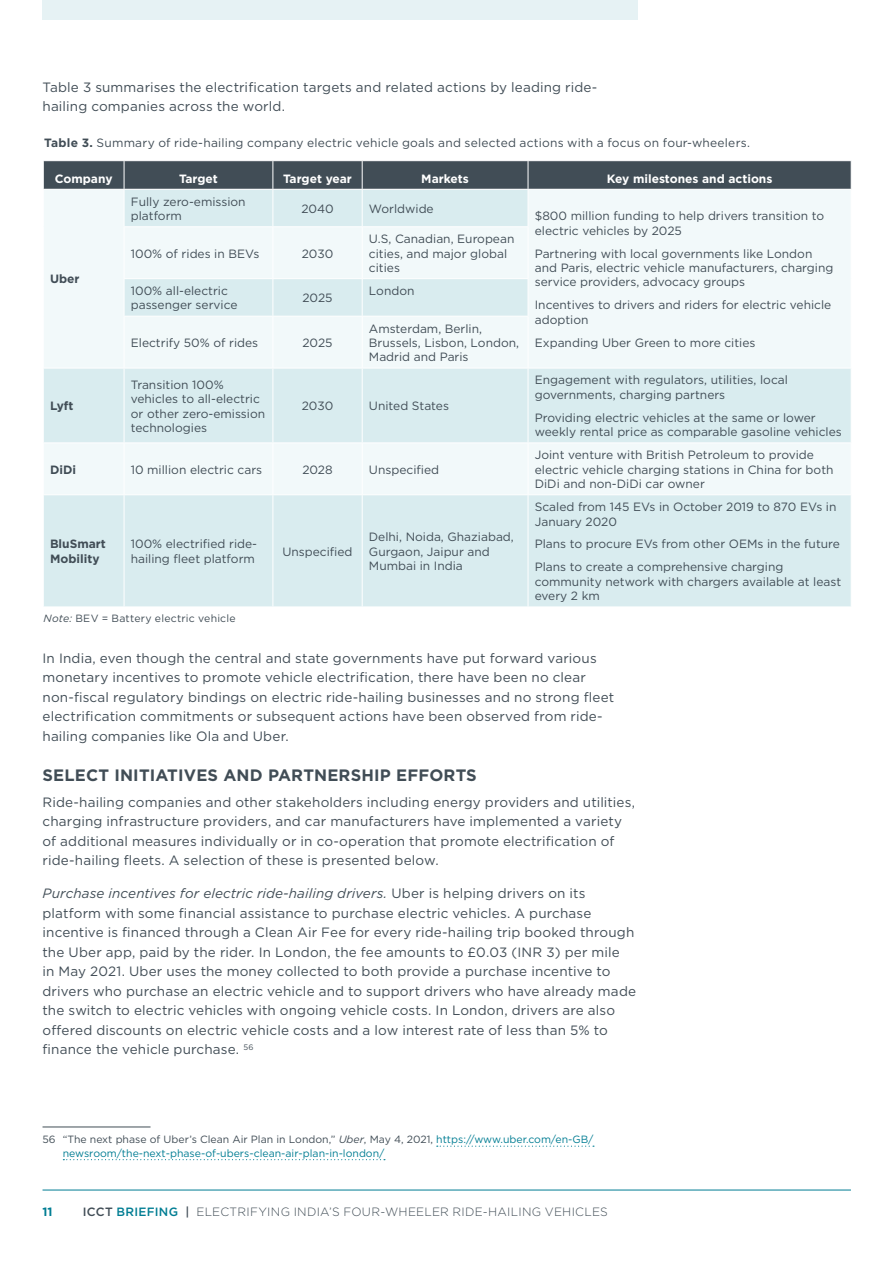
<style>
.page{position:relative;width:893px;height:1263px;background:#fff}
.page>*{position:absolute;margin:0;border:0;box-sizing:border-box;transform-origin:0 0}
.t1{font:700 16.5px "Gotham";letter-spacing:.01em;color:#414d56}
.t2{font:13.5px/19.5px "Gotham";letter-spacing:.01em;color:#414d56}
.t3{font:12px/14.4px "Gotham";color:#414d56}
.t4{font:300 12px "Gotham";letter-spacing:.02em;color:#414d56}
.t5{font:700 12px "Gotham";color:#fff}
.t6{font:700 12px/14.4px "Gotham";color:#414d56}
.t7{font:700 12px "Gotham";color:#007d93}
.t8{font:10.5px/13.5px "Gotham";color:#007d93}
.t9{font:10.5px "Gotham";letter-spacing:.02em;color:#414d56}
.s1{font-weight:700}
.s2{font-style:italic}
.s3{color:#414d56}
.s4{font-style:italic;color:#414d56}
.s5{font-weight:500}
.s6{font-weight:500;color:#007d93}
</style>
<div class="page">
<hr style="left:43px;top:1190px;width:808px;height:1px;background:#007d93">
<div style="left:43px;top:0;width:595px;height:20px;background:#e6f2f4"></div>
<svg style="left:44px;top:190px;width:807px;height:416px;fill:#d9ecef"></svg>
<hr style="left:273px;top:190px;width:1px;height:36px;background:#fff">
<hr style="left:362px;top:190px;width:1px;height:36px;background:#fff">
<hr style="left:528px;top:190px;width:1px;height:36px;background:#fff">
<hr style="left:124px;top:226px;width:149px;height:1px;background:#fff">
<hr style="left:273px;top:226px;width:89px;height:1px;background:#fff">
<hr style="left:273px;top:227px;width:1px;height:51px;background:#fff">
<hr style="left:362px;top:226px;width:166px;height:1px;background:#fff">
<hr style="left:362px;top:227px;width:1px;height:51px;background:#fff">
<hr style="left:528px;top:227px;width:1px;height:51px;background:#fff">
<hr style="left:124px;top:278px;width:149px;height:1px;background:#fff">
<hr style="left:273px;top:278px;width:89px;height:1px;background:#fff">
<hr style="left:273px;top:279px;width:1px;height:37px;background:#fff">
<hr style="left:362px;top:278px;width:166px;height:1px;background:#fff">
<hr style="left:362px;top:279px;width:1px;height:37px;background:#fff">
<hr style="left:528px;top:279px;width:1px;height:37px;background:#fff">
<hr style="left:124px;top:316px;width:149px;height:1px;background:#fff">
<hr style="left:273px;top:316px;width:89px;height:1px;background:#fff">
<hr style="left:273px;top:317px;width:1px;height:51px;background:#fff">
<hr style="left:362px;top:316px;width:166px;height:1px;background:#fff">
<hr style="left:362px;top:317px;width:1px;height:51px;background:#fff">
<hr style="left:528px;top:317px;width:1px;height:51px;background:#fff">
<hr style="left:43px;top:368px;width:81px;height:1px;background:#fff">
<hr style="left:124px;top:368px;width:149px;height:1px;background:#fff">
<hr style="left:273px;top:368px;width:89px;height:1px;background:#fff">
<hr style="left:273px;top:368px;width:1px;height:74px;background:#fff">
<hr style="left:362px;top:368px;width:166px;height:1px;background:#fff">
<hr style="left:362px;top:368px;width:1px;height:74px;background:#fff">
<hr style="left:528px;top:368px;width:324px;height:1px;background:#fff">
<hr style="left:528px;top:368px;width:1px;height:74px;background:#fff">
<hr style="left:43px;top:442px;width:81px;height:1px;background:#fff">
<hr style="left:124px;top:442px;width:149px;height:1px;background:#fff">
<hr style="left:273px;top:442px;width:89px;height:1px;background:#fff">
<hr style="left:273px;top:443px;width:1px;height:51px;background:#fff">
<hr style="left:362px;top:442px;width:166px;height:1px;background:#fff">
<hr style="left:362px;top:443px;width:1px;height:51px;background:#fff">
<hr style="left:528px;top:442px;width:324px;height:1px;background:#fff">
<hr style="left:528px;top:443px;width:1px;height:51px;background:#fff">
<hr style="left:43px;top:494px;width:81px;height:1px;background:#fff">
<hr style="left:124px;top:494px;width:149px;height:1px;background:#fff">
<hr style="left:273px;top:494px;width:89px;height:1px;background:#fff">
<hr style="left:273px;top:495px;width:1px;height:111px;background:#fff">
<hr style="left:362px;top:494px;width:166px;height:1px;background:#fff">
<hr style="left:362px;top:495px;width:1px;height:111px;background:#fff">
<hr style="left:528px;top:494px;width:324px;height:1px;background:#fff">
<hr style="left:528px;top:495px;width:1px;height:111px;background:#fff">
<svg style="left:43px;top:160px;width:809px;height:29px;background:#4b565f"></svg>
<hr style="left:124px;top:190px;width:1px;height:36px;background:#fff">
<hr style="left:124px;top:227px;width:1px;height:51px;background:#fff">
<hr style="left:124px;top:279px;width:1px;height:37px;background:#fff">
<hr style="left:124px;top:317px;width:1px;height:51px;background:#fff">
<hr style="left:124px;top:368px;width:1px;height:74px;background:#fff">
<hr style="left:124px;top:443px;width:1px;height:51px;background:#fff">
<hr style="left:124px;top:495px;width:1px;height:111px;background:#fff">
<hr style="left:43px;top:1126px;width:108px;height:1px;background:#414d56">
<svg style="left:437px;top:1145px;width:157px;height:2px"></svg>
<svg style="left:63px;top:1159px;width:322px;height:1px"></svg>
<p class="t2" style="left:43px;top:77px;width:556px">Table 3 summarises the electrification targets and related actions by leading ride&shy;hailing companies across the world.</p>
<p class="t3" style="left:44px;top:135px;width:707px"><span class="s1">Table 3.</span> Summary of ride-hailing company electric vehicle goals and selected actions with a focus on four-wheelers.</p>
<p class="t5" style="left:55px;top:170px;width:59px">Company</p>
<p class="t5" style="left:179px;top:170px;width:40px">Target</p>
<p class="t5" style="left:283px;top:170px;width:70px">Target year</p>
<p class="t5" style="left:421px;top:170px;width:49px">Markets</p>
<p class="t5" style="left:607px;top:170px;width:167px">Key milestones and actions</p>
<p class="t3" style="left:131px;top:194px;width:116px">Fully zero-emission platform</p>
<p class="t3" style="left:301px;top:201px;width:34px">2040</p>
<p class="t3" style="left:369px;top:201px;width:66px">Worldwide</p>
<p class="t6" style="left:50px;top:272px;width:31px">Uber</p>
<p class="t6" style="left:50px;top:399px;width:25px">Lyft</p>
<p class="t3" style="left:131px;top:246px;width:130px">100% of rides in BEVs</p>
<p class="t3" style="left:302px;top:246px;width:33px">2030</p>
<p class="t3" style="left:131px;top:283px;width:108px">100% all-electric passenger service</p>
<p class="t3" style="left:302px;top:291px;width:32px">2025</p>
<p class="t3" style="left:131px;top:335px;width:129px">Electrify 50% of rides</p>
<p class="t3" style="left:302px;top:335px;width:32px">2025</p>
<p class="t3" style="left:369px;top:231px;width:147px">U.S, Canadian, European cities, and major global cities</p>
<p class="t3" style="left:369px;top:283px;width:47px">London</p>
<p class="t3" style="left:369px;top:321px;width:152px">Amsterdam, Berlin,<br>Brussels, Lisbon, London,<br>Madrid and Paris</p>
<p class="t3" style="left:131px;top:377px;width:136px">Transition 100% vehicles to all-electric or other zero-emission technologies</p>
<p class="t3" style="left:302px;top:399px;width:33px">2030</p>
<p class="t3" style="left:369px;top:399px;width:82px">United States</p>
<p class="t6" style="left:50px;top:462px;width:28px">DiDi</p>
<p class="t3" style="left:131px;top:462px;width:133px">10 million electric cars</p>
<p class="t3" style="left:302px;top:462px;width:32px">2028</p>
<p class="t3" style="left:369px;top:462px;width:72px">Unspecified</p>
<p class="t6" style="left:50px;top:537px;width:57px">BluSmart<br>Mobility</p>
<p class="t3" style="left:131px;top:537px;width:128px">100% electrified ride&shy;hailing fleet platform</p>
<p class="t3" style="left:282px;top:544px;width:72px">Unspecified</p>
<p class="t3" style="left:369px;top:530px;width:146px">Delhi, Noida, Ghaziabad,<br>Gurgaon, Jaipur and<br>Mumbai in India</p>
<p class="t3" style="left:535px;top:209px;width:291px">$800 million funding to help drivers transition to electric vehicles by 2025</p>
<p class="t3" style="left:535px;top:246px;width:300px">Partnering with local governments like London and Paris, electric vehicle manufacturers, charging service providers, advocacy groups</p>
<p class="t3" style="left:535px;top:298px;width:298px">Incentives to drivers and riders for electric vehicle adoption</p>
<p class="t3" style="left:535px;top:335px;width:222px">Expanding Uber Green to more cities</p>
<p class="t3" style="left:535px;top:373px;width:255px">Engagement with regulators, utilities, local governments, charging partners</p>
<p class="t3" style="left:535px;top:410px;width:308px">Providing electric vehicles at the same or lower weekly rental price as comparable gasoline vehicles</p>
<p class="t3" style="left:535px;top:448px;width:300px">Joint venture with British Petroleum to provide electric vehicle charging stations in China for both<br>DiDi and non-DiDi car owner</p>
<p class="t3" style="left:535px;top:499px;width:303px">Scaled from 145 EVs in October 2019 to 870 EVs in<br>January 2020</p>
<p class="t3" style="left:535px;top:532px;width:307px;line-height:23px">Plans to procure EVs from other OEMs in the future<br>Plans to create a comprehensive charging</p>
<p class="t3" style="left:535px;top:574px;width:308px">community network with chargers available at least every 2 km</p>
<p class="t9" style="left:44px;top:612px;width:193px"><span class="s2">Note:</span> BEV = Battery electric vehicle</p>
<p class="t2" style="left:43px;top:648px;width:573px">In India, even though the central and state governments have put forward various monetary incentives to promote vehicle electrification, there have been no clear non-fiscal regulatory bindings on electric ride-hailing businesses and no strong fleet electrification commitments or subsequent actions have been observed from ride&shy;hailing companies like Ola and Uber.</p>
<p class="t1" style="left:43px;top:764px;width:436px">SELECT INITIATIVES AND PARTNERSHIP EFFORTS</p>
<p class="t2" style="left:43px;top:792px;width:594px">Ride-hailing companies and other stakeholders including energy providers and utilities, charging infrastructure providers, and car manufacturers have implemented a variety of additional measures individually or in co-operation that promote electrification of ride-hailing fleets. A selection of these is presented below.</p>
<p class="t2" style="left:43px;top:883px;width:595px"><span class="s2">Purchase incentives for electric ride-hailing drivers.</span> Uber is helping drivers on its platform with some financial assistance to purchase electric vehicles. A purchase incentive is financed through a Clean Air Fee for every ride-hailing trip booked through the Uber app, paid by the rider. In London, the fee amounts to £0.03 (INR 3) per mile<br>in May 2021. Uber uses the money collected to both provide a purchase incentive to drivers who purchase an electric vehicle and to support drivers who have already made the switch to electric vehicles with ongoing vehicle costs. In London, drivers are also offered discounts on electric vehicle costs and a low interest rate of less than 5% to finance the vehicle purchase. <sup>56</sup></p>
<p class="t8" style="left:63px;top:1132px;width:532px;text-indent:-20px"><span class="s3">56 “The next phase of Uber’s Clean Air Plan in London,”</span> <span class="s4">Uber</span><span class="s3">, May 4, 2021,</span> https://www.uber.com/en-GB/ newsroom/the-next-phase-of-ubers-clean-air-plan-in-london/</p>
<p class="t7" style="left:43px;top:1203px;width:12px">11</p>
<p class="t4" style="left:83px;top:1204px;width:527px"><span class="s5">ICCT</span> <span class="s6">BRIEFING</span> <span class="s5">|</span> ELECTRIFYING INDIA’S FOUR-WHEELER RIDE-HAILING VEHICLES</p>
</div>
